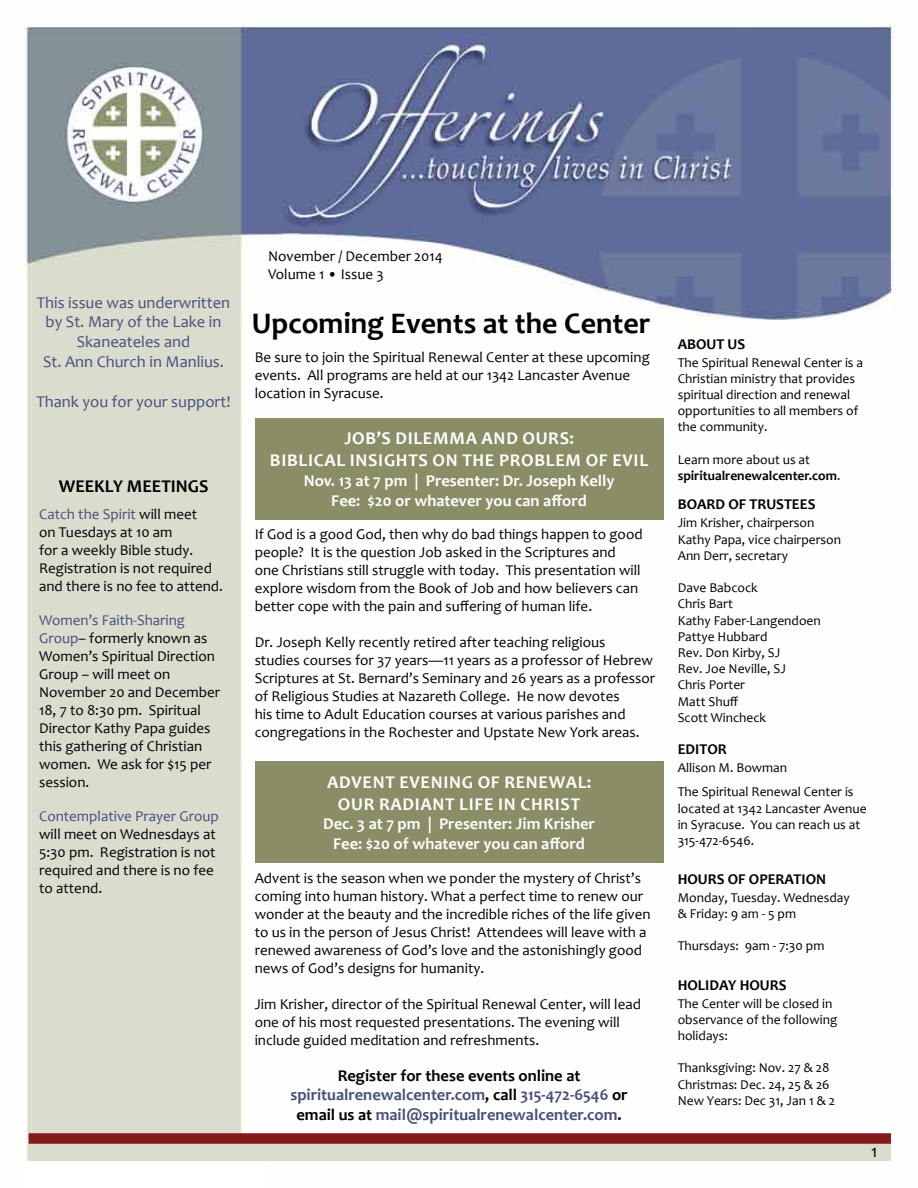
<style>
.page{position:relative;width:918px;height:1188px;background:#fff}
.page>*{position:absolute;margin:0;border:0;box-sizing:border-box;transform-origin:0 0}
.t1{font:700 30px "Candara";color:#000}
.t2{font:700 18px "Candara";letter-spacing:.04em;color:#fff}
.t3{font:700 18px "Candara";color:#000}
.t4{font:18px "Candara";color:#000}
.t5{font:700 16.5px/19.8px "Candara";color:#fff;text-align:center}
.t6{font:700 16.5px/19.8px "Candara";color:#474f7b;text-align:center}
.t7{font:16.5px/19.8px "Candara";color:#454f7b;text-align:center}
.t8{font:15px/18px "Candara";color:#000}
.t9{font:700 15px "Candara";color:#000}
.t10{font:15px "Candara";color:#454f7b}
.t11{font:13.5px/16.2px "Candara";color:#000}
.t12{font:700 13.5px/16.2px "Candara";color:#000}
.s1{color:#454f7b}
.s2{color:#000}
.s3{font-weight:400}
</style>
<div class="page">
<img style="left:24px;top:18px;width:872px;height:1143px">
<div style="left:29px;top:1144px;width:862px;height:17px;background:#d9ddcc"></div>
<div style="left:29px;top:1133px;width:862px;height:11px;background:#851a1d"></div>
<div style="left:255px;top:418px;width:408px;height:101px;background:#8a8d66"></div>
<div style="left:255px;top:761px;width:408px;height:102px;background:#8a8d66"></div>
<p class="t7" style="left:37px;top:292px;width:195px">This issue was underwritten by St. Mary of the Lake in<br>Skaneateles and<br>St. Ann Church in Manlius.</p>
<p class="t7" style="left:37px;top:391px;width:195px">Thank you for your support!</p>
<p class="t3" style="left:59px;top:475px;width:151px">WEEKLY MEETINGS</p>
<p class="t8" style="left:39px;top:505px;width:185px"><span class="s1">Catch the Spirit</span> will meet<br>on Tuesdays at 10 am<br>for a weekly Bible study.<br>Registration is not required and there is no fee to attend.</p>
<p class="t8" style="left:39px;top:611px;width:183px"><span class="s1">Women’s Faith-Sharing<br>Group</span>– formerly known as<br>Women’s Spiritual Direction<br>Group – will meet on<br>November 20 and December<br>18, 7 to 8:30 pm. Spiritual<br>Director Kathy Papa guides this gathering of Christian women. We ask for $15 per session.</p>
<p class="t10" style="left:39px;top:807px;width:181px">Contemplative Prayer Group</p>
<p class="t8" style="left:39px;top:825px;width:178px">will meet on Wednesdays at<br>5:30 pm. Registration is not required and there is no fee to attend.</p>
<p class="t8" style="left:268px;top:247px;width:176px">November / December 2014<br>Volume 1 • Issue 3</p>
<h1 class="t1" style="left:252px;top:305px;width:400px">Upcoming Events at the Center</h1>
<p class="t8" style="left:255px;top:348px;width:397px">Be sure to join the Spiritual Renewal Center at these upcoming events. All programs are held at our 1342 Lancaster Avenue location in Syracuse.</p>
<p class="t2" style="left:344px;top:428px;width:76px">Job’s Dilemma</p>
<p class="t2" style="left:482px;top:428px;width:13px">and</p>
<p class="t2" style="left:523px;top:428px;width:25px">Ours</p>
<p class="t2" style="left:570px;top:428px;width:6px">:</p>
<p class="t2" style="left:270px;top:449px;width:20px">Bibli</p>
<p class="t2" style="left:314px;top:449px;width:53px">cal Insights</p>
<p class="t2" style="left:433px;top:449px;width:42px">on the</p>
<p class="t2" style="left:499px;top:449px;width:24px">Problem</p>
<p class="t2" style="left:586px;top:449px;width:56px">of Evil</p>
<p class="t5" style="left:304px;top:471px;width:312px">Nov. 13 at 7 pm | Presenter: Dr. Joseph Kelly<br>Fee: $20 or whatever you can afford</p>
<p class="t8" style="left:255px;top:525px;width:389px">If God is a good God, then why do bad things happen to good people? It is the question Job asked in the Scriptures and one Christians still struggle with today. This presentation will explore wisdom from the Book of Job and how believers can better cope with the pain and suffering of human life.</p>
<p class="t8" style="left:255px;top:633px;width:402px">Dr. Joseph Kelly recently retired after teaching religious<br>studies courses for 37 years—11 years as a professor of Hebrew Scriptures at St. Bernard’s Seminary and 26 years as a professor of Religious Studies at Nazareth College. He now devotes<br>his time to Adult Education courses at various parishes and congregations in the Rochester and Upstate New York areas.</p>
<p class="t2" style="left:327px;top:771px;width:47px">Advent</p>
<p class="t2" style="left:399px;top:771px;width:33px">Evening</p>
<p class="t2" style="left:478px;top:771px;width:51px">of Renewal</p>
<p class="t2" style="left:587px;top:771px;width:6px">:</p>
<p class="t2" style="left:338px;top:793px;width:65px">Our Radiant</p>
<p class="t2" style="left:459px;top:793px;width:72px">Life inChrist</p>
<p class="t5" style="left:323px;top:814px;width:273px">Dec. 3 at 7 pm | Presenter: Jim Krisher<br>Fee: $20 of whatever you can afford</p>
<p class="t8" style="left:255px;top:869px;width:397px">Advent is the season when we ponder the mystery of Christ’s coming into human history. What a perfect time to renew our wonder at the beauty and the incredible riches of the life given to us in the person of Jesus Christ! Attendees will leave with a renewed awareness of God’s love and the astonishingly good news of God’s designs for humanity.</p>
<p class="t8" style="left:255px;top:995px;width:388px">Jim Krisher, director of the Spiritual Renewal Center, will lead one of his most requested presentations. The evening will include guided meditation and refreshments.</p>
<p class="t6" style="left:290px;top:1065px;width:339px"><span class="s2">Register for these events online at </span>spiritualrenewalcenter.com<span class="s2">, call</span> 315-472-6546 <span class="s2">or email us at</span> mail@spiritualrenewalcenter.com<span class="s2">.</span></p>
<p class="t9" style="left:678px;top:335px;width:69px">ABOUT US</p>
<p class="t11" style="left:678px;top:354px;width:187px">The Spiritual Renewal Center is a<br>Christian ministry that provides spiritual direction and renewal opportunities to all members of the community.</p>
<p class="t12" style="left:678px;top:451px;width:164px"><span class="s3">Learn more about us at </span>spiritualrenewalcenter.com<span class="s3">.</span></p>
<p class="t9" style="left:678px;top:495px;width:139px">BOARD OF TRUSTEES</p>
<p class="t11" style="left:678px;top:515px;width:165px">Jim Krisher, chairperson<br>Kathy Papa, vice chairperson<br>Ann Derr, secretary</p>
<p class="t11" style="left:678px;top:580px;width:145px">Dave Babcock<br>Chris Bart<br>Kathy Faber-Langendoen<br>Pattye Hubbard<br>Rev. Don Kirby, SJ<br>Rev. Joe Neville, SJ<br>Chris Porter<br>Matt Shuff<br>Scott Wincheck</p>
<p class="t9" style="left:678px;top:740px;width:51px">EDITOR</p>
<p class="t11" style="left:678px;top:755px;width:177px;line-height:24.8px">Allison M. Bowman<br>The Spiritual Renewal Center is</p>
<p class="t11" style="left:678px;top:800px;width:190px">located at 1342 Lancaster Avenue in Syracuse. You can reach us at<br>315-472-6546.</p>
<p class="t9" style="left:678px;top:870px;width:150px">HOURS OF OPERATION</p>
<p class="t11" style="left:678px;top:889px;width:174px">Monday, Tuesday. Wednesday &amp; Friday: 9 am - 5 pm</p>
<p class="t11" style="left:678px;top:938px;width:148px">Thursdays: 9am - 7:30 pm</p>
<p class="t9" style="left:678px;top:976px;width:110px">HOLIDAY HOURS</p>
<p class="t11" style="left:678px;top:995px;width:161px">The Center will be closed in observance of the following holidays:</p>
<p class="t11" style="left:678px;top:1060px;width:159px">Thanksgiving: Nov. 27 &amp; 28<br>Christmas: Dec. 24, 25 &amp; 26<br>New Years: Dec 31, Jan 1 &amp; 2</p>
<p class="t4" style="left:871px;top:1140px;width:8px">1</p>
</div>
